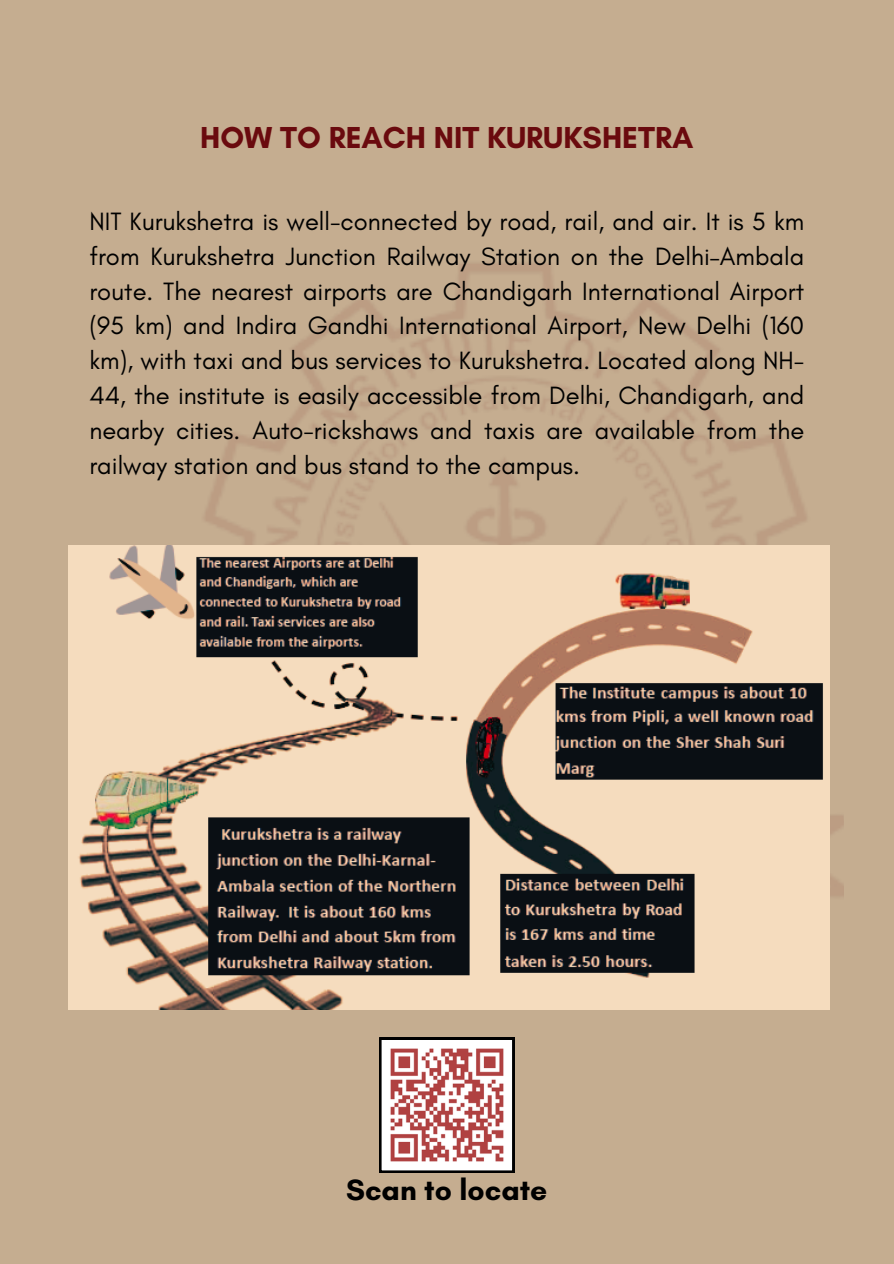
<style>
.page{position:relative;width:894px;height:1264px;background:#fff}
.page>*{position:absolute;margin:0;border:0;box-sizing:border-box;transform-origin:0 0}
.t1{font:700 30.9px "Glacial Indifference";color:#6a0a0e}
.t2{font:700 30px "Glacial Indifference";color:#000}
.t3{font:25.5px/34.8px "Glacial Indifference";color:#000;text-align:justify}
</style>
<div class="page">
<div style="left:0;top:0;width:893px;height:1263px;background:#c5ad90"></div>
<img style="left:205px;top:263px;width:638px;height:745px">
<svg style="left:379px;top:1037px;width:135px;height:135px;background:#d0a7a7"></svg>
<img style="left:68px;top:545px;width:761px;height:464px">
<h1 class="t1" style="left:200px;top:119px;width:494px">HOW TO REACH NIT KURUKSHETRA</h1>
<p class="t3" style="left:89px;top:203px;width:716px">NIT Kurukshetra is well-connected by road, rail, and air. It is 5 km from Kurukshetra Junction Railway Station on the Delhi–Ambala route. The nearest airports are Chandigarh International Airport (95 km) and Indira Gandhi International Airport, New Delhi (160 km), with taxi and bus services to Kurukshetra. Located along NH-44, the institute is easily accessible from Delhi, Chandigarh, and nearby cities. Auto-rickshaws and taxis are available from the railway station and bus stand to the campus.</p>
<p class="t2" style="left:346px;top:1171px;width:203px">Scan to locate</p>
</div>
